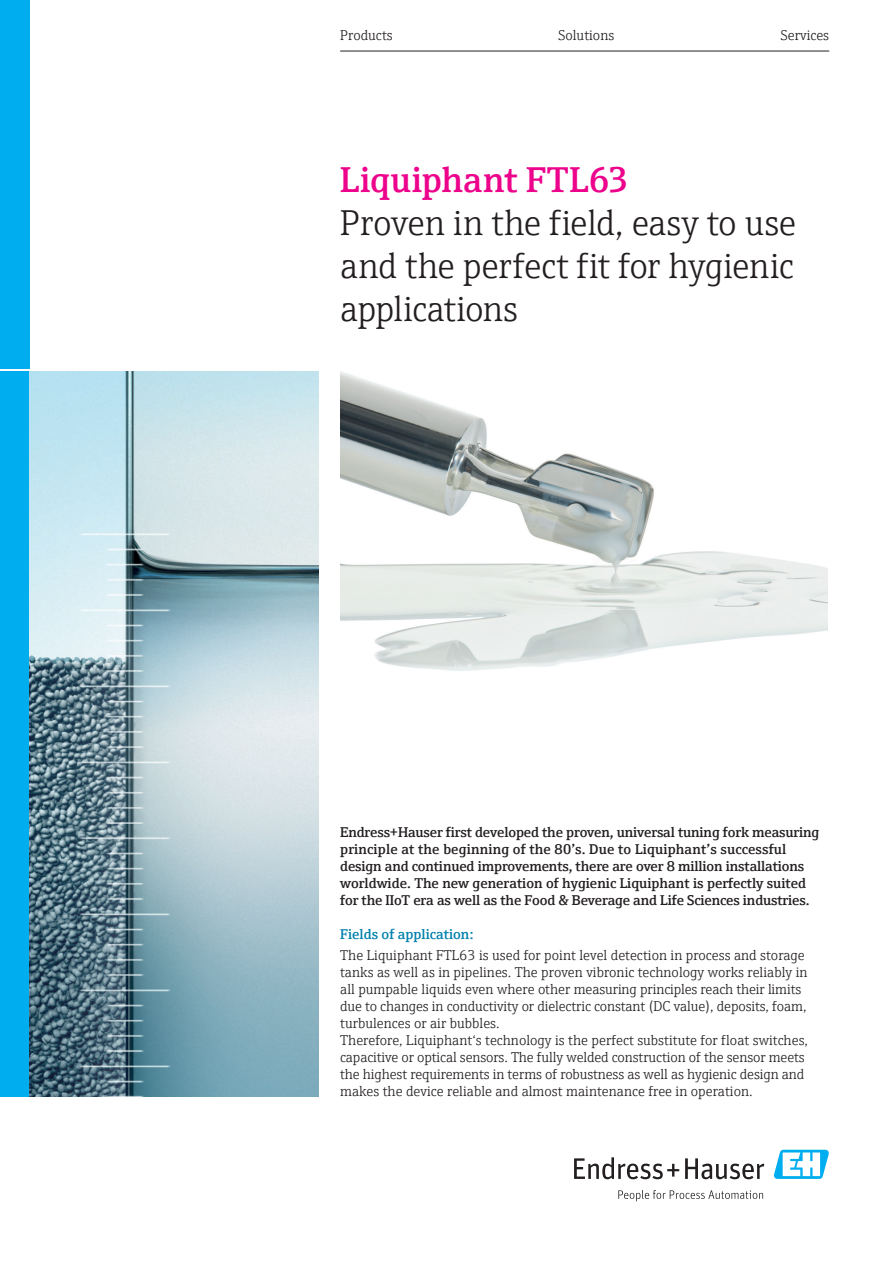
<style>
.page{position:relative;width:893px;height:1263px;background:#fff}
.page>*{position:absolute;margin:0;border:0;box-sizing:border-box;transform-origin:0 0}
.t1{font:300 36px/43.2px "E+H Serif";letter-spacing:-.015em;color:#231f20;text-align:justify}
.t2{font:600 36px "E+H Serif";letter-spacing:.005em;color:#ed028c}
.t3{font:300 14.25px/17px "E+H Serif";color:#231f20}
.t4{font:600 14.25px/17px "E+H Serif";letter-spacing:-.01em;color:#231f20}
.t5{font:600 14.25px "E+H Serif";color:#0081ad}
</style>
<div class="page">
<svg style="left:574px;top:1157px;width:105px;height:22px"></svg>
<svg style="left:685px;top:1158px;width:79px;height:21px"></svg>
<svg style="left:618px;top:1190px;width:145px;height:11px"></svg>
<svg style="left:773px;top:1150px;width:56px;height:29px"></svg>
<hr style="left:340px;top:51px;width:489px;height:1px;background:#231f20">
<div style="left:0;top:0;width:30px;height:369px;background:#00aeef"></div>
<div style="left:0;top:371px;width:30px;height:725px;background:#00aeef"></div>
<img style="left:30px;top:371px;width:289px;height:725px">
<img style="left:340px;top:371px;width:487px;height:300px">
<p class="t3" style="left:340px;top:25px;width:54px">Products</p>
<p class="t3" style="left:558px;top:25px;width:57px">Solutions</p>
<p class="t3" style="left:781px;top:25px;width:50px">Services</p>
<h1 class="t2" style="left:340px;top:152px;width:290px">Liquiphant FTL63</h1>
<h1 class="t1" style="left:340px;top:199px;width:458px">Proven in the field, easy to use and the perfect fit for hygienic applications</h1>
<p class="t4" style="left:340px;top:822px;width:481px">Endress+Hauser first developed the proven, universal tuning fork measuring principle at the beginning of the 80’s. Due to Liquiphant’s successful design and continued improvements, there are over 8 million installations worldwide. The new generation of hygienic Liquiphant is perfectly suited for the IIoT era as well as the Food &amp; Beverage and Life Sciences industries.</p>
<p class="t5" style="left:340px;top:923px;width:135px">Fields of application:</p>
<p class="t3" style="left:340px;top:946px;width:469px">The Liquiphant FTL63 is used for point level detection in process and storage tanks as well as in pipelines. The proven vibronic technology works reliably in all pumpable liquids even where other measuring principles reach their limits due to changes in conductivity or dielectric constant (DC value), deposits, foam, turbulences or air bubbles.<br>Therefore, Liquiphant‘s technology is the perfect substitute for float switches, capacitive or optical sensors. The fully welded construction of the sensor meets the highest requirements in terms of robustness as well as hygienic design and makes the device reliable and almost maintenance free in operation.</p>
</div>
